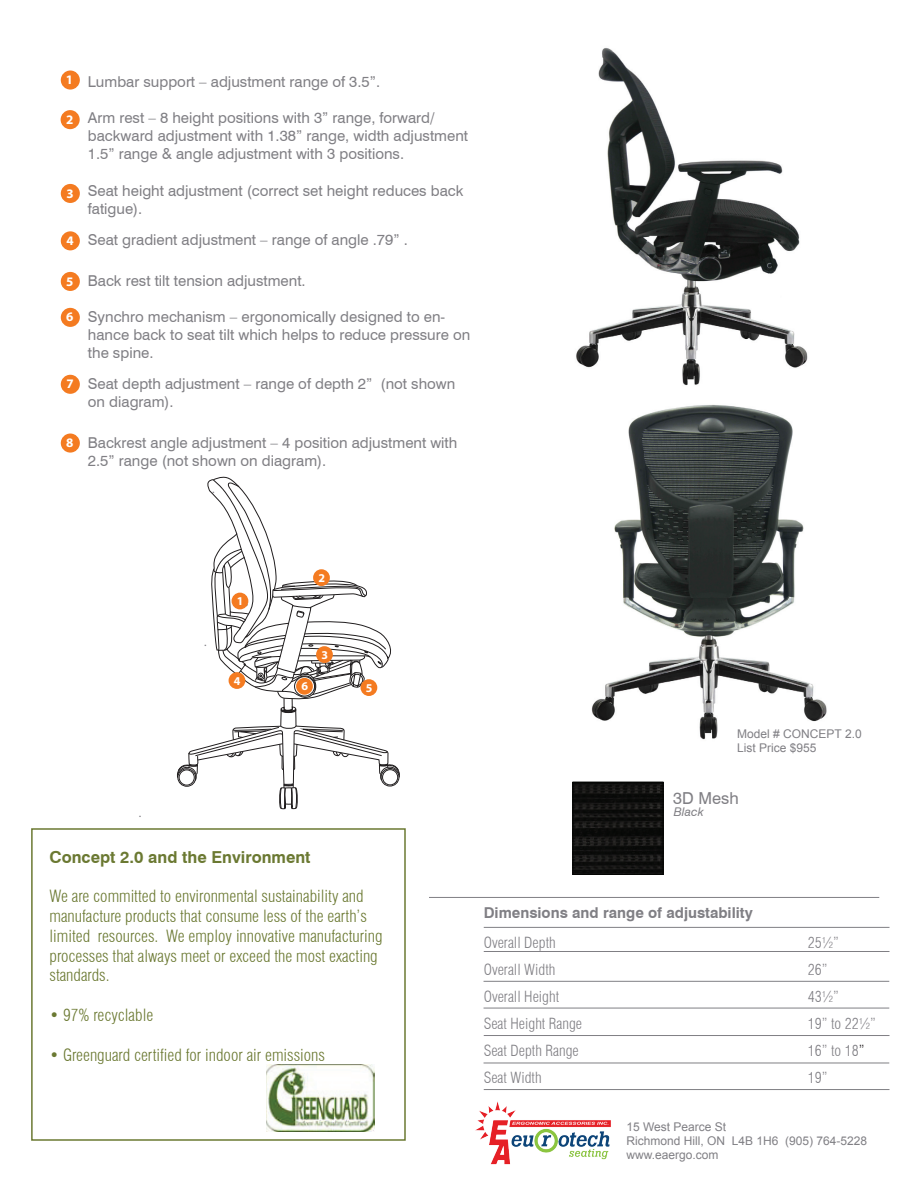
<style>
.page{position:relative;width:918px;height:1188px;background:#fff}
.page>*{position:absolute;margin:0;border:0;box-sizing:border-box;transform-origin:0 0}
.t1{font:300 condensed 16.5px/19.8px "Swiss 721 BT";color:#6b7932}
.t2{font:700 16.5px "Swiss 721 BT";color:#6b7932}
.t3{font:16.5px "Swiss 721 BT";color:#807f84}
.t4{font:15px/18px "Swiss 721 BT";color:#807f84}
.t5{font:300 condensed 15px "Swiss 721 BT";color:#807f84}
.t6{font:700 15px "Swiss 721 BT";color:#807f84}
.t7{font:700 13.05px "Myriad Pro";color:#fff}
.t8{font:12px/14.4px "Arial";color:#807f84}
.t9{font:700 12px "Myriad Pro";color:#fff}
.t10{font:italic 12px "Swiss 721 BT";color:#807f84}
.t11{font:12px "Myriad Pro";color:#807f84}
.s1{color:#231f20}
</style>
<div class="page">
<div style="left:61px;top:70px;width:19px;height:20px;background:#f47b21;border-radius:50%"></div>
<div style="left:61px;top:110px;width:19px;height:19px;background:#f47b21;border-radius:50%"></div>
<div style="left:61px;top:184px;width:19px;height:19px;background:#f47b21;border-radius:50%"></div>
<div style="left:61px;top:231px;width:19px;height:19px;background:#f47b21;border-radius:50%"></div>
<div style="left:61px;top:272px;width:19px;height:19px;background:#f47b21;border-radius:50%"></div>
<div style="left:61px;top:308px;width:19px;height:19px;background:#f47b21;border-radius:50%"></div>
<div style="left:61px;top:375px;width:19px;height:19px;background:#f47b21;border-radius:50%"></div>
<div style="left:61px;top:434px;width:19px;height:19px;background:#f47b21;border-radius:50%"></div>
<img style="left:575px;top:784px;width:86px;height:89px">
<div style="left:573px;top:782px;width:90px;height:93px;border:1px solid #040503"></div>
<div style="left:31px;top:828px;width:375px;height:313px;border:2px solid #6b7932"></div>
<img style="left:266px;top:1065px;width:109px;height:66px">
<hr style="left:429px;top:897px;width:450px;height:1px;background:#807f84">
<hr style="left:484px;top:951px;width:406px;height:1px;background:#807f84">
<hr style="left:484px;top:927px;width:406px;height:1px;background:#807f84">
<hr style="left:484px;top:981px;width:405px;height:1px;background:#807f84">
<hr style="left:484px;top:1008px;width:405px;height:1px;background:#807f84">
<hr style="left:484px;top:1035px;width:406px;height:1px;background:#807f84">
<hr style="left:484px;top:1089px;width:406px;height:1px;background:#807f84">
<hr style="left:484px;top:1063px;width:405px;height:1px;background:#807f84">
<img style="left:475px;top:1101px;width:136px;height:64px">
<svg style="left:146px;top:828px;width:260px;height:24px"></svg>
<svg style="left:177px;top:476px;width:223px;height:334px"></svg>
<div style="left:232px;top:593px;width:16px;height:16px;background:#f47b21;border-radius:50%"></div>
<div style="left:296px;top:678px;width:17px;height:17px;background:#f47b21;border-radius:50%"></div>
<img style="left:576px;top:48px;width:232px;height:338px">
<img style="left:591px;top:404px;width:236px;height:336px">
<p class="t7" style="left:66px;top:71px;width:9px">1</p>
<p class="t7" style="left:66px;top:111px;width:9px">2</p>
<p class="t4" style="left:88px;top:73px;width:294px">Lumbar support – adjustment range of 3.5”.</p>
<p class="t4" style="left:88px;top:109px;width:382px">Arm rest – 8 height positions with 3” range, forward/ backward adjustment with 1.38” range, width adjustment<br>1.5” range &amp; angle adjustment with 3 positions.</p>
<p class="t7" style="left:66px;top:185px;width:9px">3</p>
<p class="t4" style="left:88px;top:182px;width:377px">Seat height adjustment (correct set height reduces back fatigue).</p>
<p class="t7" style="left:66px;top:232px;width:9px">4</p>
<p class="t7" style="left:66px;top:273px;width:9px">5</p>
<p class="t7" style="left:66px;top:308px;width:9px">6</p>
<p class="t4" style="left:88px;top:230px;width:321px">Seat gradient adjustment – range of angle .79” .</p>
<p class="t4" style="left:88px;top:271px;width:219px">Back rest tilt tension adjustment.</p>
<p class="t4" style="left:88px;top:308px;width:384px">Synchro mechanism – ergonomically designed to en&shy;hance back to seat tilt which helps to reduce pressure on the spine.</p>
<p class="t7" style="left:67px;top:375px;width:9px">7</p>
<p class="t4" style="left:88px;top:375px;width:369px">Seat depth adjustment – range of depth 2” (not shown on diagram).</p>
<p class="t7" style="left:66px;top:434px;width:9px">8</p>
<p class="t4" style="left:88px;top:433px;width:371px">Backrest angle adjustment – 4 position adjustment with<br>2.5” range (not shown on diagram).</p>
<p class="t11" style="left:212px;top:481px;width:4px">.</p>
<p class="t11" style="left:139px;top:806px;width:4px">.</p>
<p class="t11" style="left:204px;top:634px;width:4px">.</p>
<p class="t9" style="left:237px;top:593px;width:8px">1</p>
<p class="t9" style="left:234px;top:673px;width:8px">4</p>
<p class="t9" style="left:318px;top:570px;width:8px">2</p>
<p class="t9" style="left:301px;top:678px;width:8px">6</p>
<p class="t9" style="left:321px;top:647px;width:8px">3</p>
<p class="t9" style="left:366px;top:680px;width:8px">5</p>
<p class="t2" style="left:50px;top:847px;width:263px">Concept 2.0 and the Environment</p>
<p class="t1" style="left:50px;top:886px;width:335px">We are committed to environmental sustainability and manufacture products that consume less of the earth’s limited resources. We employ innovative manufacturing processes that always meet or exceed the most exacting standards.</p>
<p class="t1" style="left:50px;top:1005px;width:105px">• 97% recyclable</p>
<p class="t1" style="left:50px;top:1045px;width:277px">• Greenguard certified for indoor air emissions</p>
<p class="t8" style="left:737px;top:726px;width:126px">Model # CONCEPT 2.0<br>List Price $955</p>
<p class="t3" style="left:673px;top:789px;width:67px">3D Mesh</p>
<p class="t10" style="left:674px;top:804px;width:31px">Black</p>
<p class="t6" style="left:484px;top:904px;width:271px">Dimensions and range of adjustability</p>
<p class="t5" style="left:484px;top:934px;width:74px">Overall Depth</p>
<p class="t5" style="left:808px;top:934px;width:33px">25½”</p>
<p class="t5" style="left:484px;top:961px;width:73px">Overall Width</p>
<p class="t5" style="left:808px;top:961px;width:21px">26”</p>
<p class="t5" style="left:484px;top:988px;width:77px">Overall Height</p>
<p class="t5" style="left:808px;top:988px;width:33px">43½”</p>
<p class="t5" style="left:484px;top:1015px;width:100px">Seat Height Range</p>
<p class="t5" style="left:808px;top:1015px;width:70px">19” to 22½”</p>
<p class="t5" style="left:484px;top:1042px;width:97px">Seat Depth Range</p>
<p class="t5" style="left:808px;top:1042px;width:58px">16” to 18<span class="s1">”</span></p>
<p class="t5" style="left:484px;top:1069px;width:59px">Seat Width</p>
<p class="t5" style="left:808px;top:1069px;width:21px">19”</p>
<p class="t8" style="left:626px;top:1119px;width:242px">15 West Pearce St<br>Richmond Hill, ON L4B 1H6 (905) 764-5228 www.eaergo.com</p>
</div>
